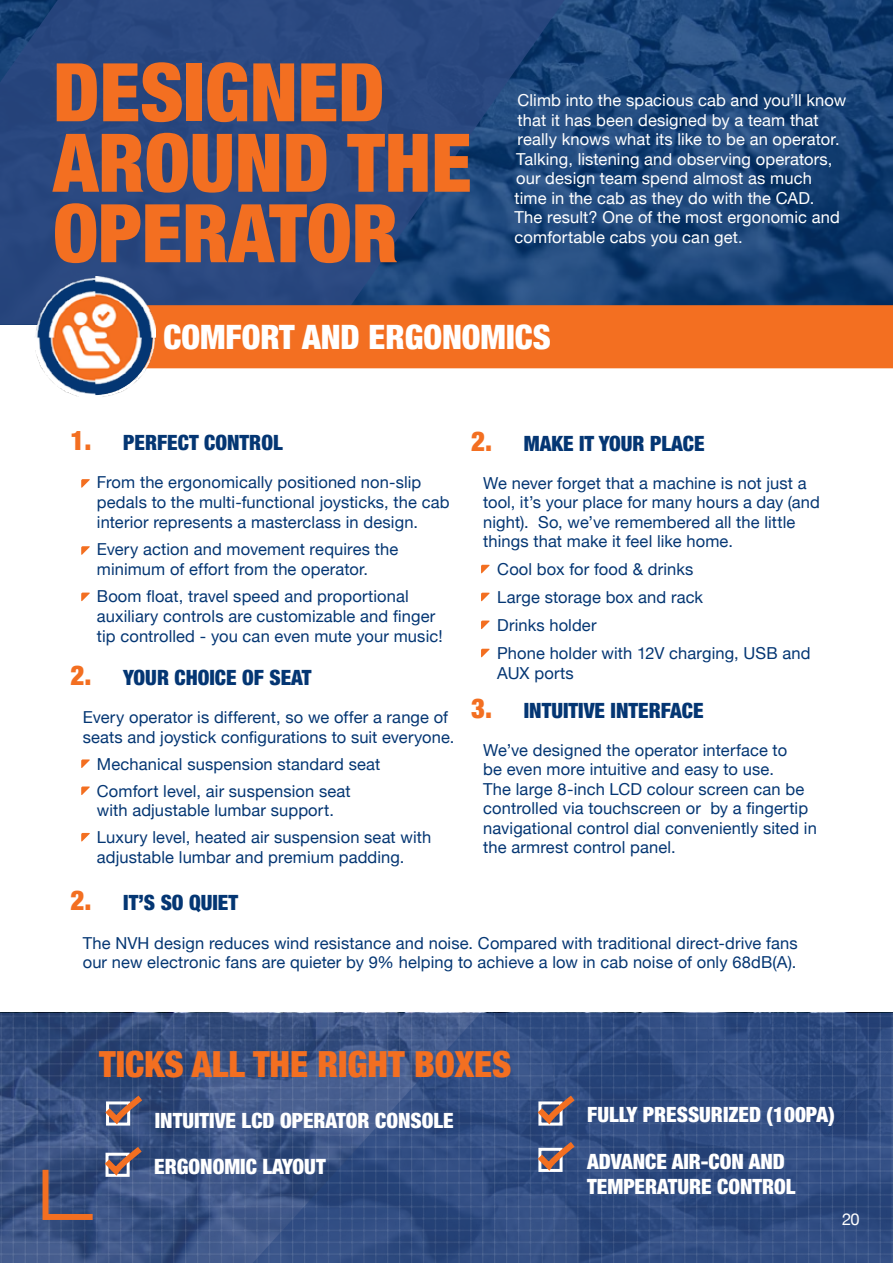
<style>
.page{position:relative;width:893px;height:1263px;background:#fff}
.page>*{position:absolute;margin:0;border:0;box-sizing:border-box;transform-origin:0 0}
.t1{font:900 condensed 81px/70.5px "Helvetica Neue";color:#f36f21}
.t2{font:900 condensed 36px "Helvetica Neue";color:#f36f21}
.t3{font:900 condensed 33.6px "Helvetica Neue";color:#fff}
.t4{font:900 condensed 27px "Helvetica Neue";color:#f36f21}
.t5{font:900 condensed 21px/25.2px "Helvetica Neue";color:#fff}
.t6{font:900 condensed 21px "Helvetica Neue";color:#043673}
.t7{font:16.5px/19.5px "Helvetica Neue";letter-spacing:.005em;color:#043673}
.t8{font:16.5px/19.5px "Helvetica Neue";letter-spacing:.005em;color:#fff}
</style>
<div class="page">
<img style="left:142px;top:1013px;width:751px;height:250px">
<img style="left:0;top:1013px;width:142px;height:250px">
<svg style="left:574px;top:0;width:319px;height:305px;background:#194276"></svg>
<svg style="left:0;top:0;width:574px;height:325px;background:#26477e"></svg>
<div style="left:121px;top:305px;width:772px;height:63px;background:#f36f21"></div>
<img style="left:34px;top:276px;width:121px;height:121px">
<svg style="left:531px;top:1092px;width:48px;height:37px;background:#64647e"></svg>
<svg style="left:99px;top:1092px;width:47px;height:37px;background:#6c6a80"></svg>
<svg style="left:531px;top:1138px;width:48px;height:38px;background:#656681"></svg>
<svg style="left:40px;top:1143px;width:106px;height:80px;background:#4f577a"></svg>
<svg style="left:481px;top:565px;width:9px;height:9px"></svg>
<svg style="left:81px;top:479px;width:9px;height:9px"></svg>
<svg style="left:481px;top:593px;width:9px;height:8px"></svg>
<svg style="left:81px;top:546px;width:9px;height:9px"></svg>
<svg style="left:81px;top:593px;width:9px;height:8px"></svg>
<svg style="left:81px;top:759px;width:9px;height:9px"></svg>
<svg style="left:81px;top:786px;width:9px;height:9px"></svg>
<svg style="left:81px;top:833px;width:9px;height:9px"></svg>
<svg style="left:481px;top:620px;width:9px;height:9px"></svg>
<svg style="left:481px;top:649px;width:9px;height:8px"></svg>
<h1 class="t1" style="left:53px;top:56px;width:420px">DESIGNED<br>AROUND THE<br>OPERATOR</h1>
<p class="t8" style="left:515px;top:91px;width:333px">Climb into the spacious cab and you’ll know that it has been designed by a team that really knows what its like to be an operator.<br>Talking, listening and observing operators, our design team spend almost as much time in the cab as they do with the CAD.<br>The result? One of the most ergonomic and comfortable cabs you can get.</p>
<h3 class="t4" style="left:70px;top:424px;width:23px">1.</h3>
<h3 class="t3" style="left:163px;top:316px;width:389px">COMFORT AND ERGONOMICS</h3>
<p class="t6" style="left:123px;top:430px;width:161px">PERFECT CONTROL</p>
<h3 class="t4" style="left:471px;top:424px;width:23px">2.</h3>
<p class="t6" style="left:524px;top:430px;width:182px">MAKE IT YOUR PLACE</p>
<p class="t7" style="left:97px;top:472px;width:354px">From the ergonomically positioned non-slip pedals to the multi-functional joysticks, the cab interior represents a masterclass in design.</p>
<p class="t7" style="left:97px;top:539px;width:303px">Every action and movement requires the minimum of effort from the operator.</p>
<p class="t7" style="left:97px;top:586px;width:347px">Boom float, travel speed and proportional auxiliary controls are customizable and finger tip controlled - you can even mute your music!</p>
<h3 class="t4" style="left:70px;top:659px;width:23px">2.</h3>
<p class="t6" style="left:123px;top:665px;width:190px">YOUR CHOICE OF SEAT</p>
<p class="t7" style="left:83px;top:707px;width:373px">Every operator is different, so we offer a range of seats and joystick configurations to suit everyone.</p>
<p class="t7" style="left:97px;top:750px;width:285px;line-height:27px">Mechanical suspension standard seat<br>Comfort level, air suspension seat</p>
<p class="t7" style="left:97px;top:797px;width:336px;line-height:27px">with adjustable lumbar support.<br>Luxury level, heated air suspension seat with</p>
<p class="t7" style="left:97px;top:847px;width:309px">adjustable lumbar and premium padding.</p>
<h3 class="t4" style="left:70px;top:884px;width:23px">2.</h3>
<p class="t6" style="left:123px;top:890px;width:116px">IT’S SO QUIET</p>
<p class="t7" style="left:483px;top:473px;width:338px">We never forget that a machine is not just a tool, it’s your place for many hours a day (and night). So, we’ve remembered all the little things that make it feel like home.</p>
<p class="t7" style="left:497px;top:555px;width:315px;line-height:28px">Cool box for food &amp; drinks<br>Large storage box and rack<br>Drinks holder<br>Phone holder with 12V charging, USB and</p>
<p class="t7" style="left:497px;top:663px;width:78px">AUX ports</p>
<h3 class="t4" style="left:471px;top:692px;width:23px">3.</h3>
<p class="t7" style="left:483px;top:740px;width:335px">We’ve designed the operator interface to<br>be even more intuitive and easy to use.<br>The large 8-inch LCD colour screen can be controlled via touchscreen or by a fingertip navigational control dial conveniently sited in the armrest control panel.</p>
<p class="t6" style="left:524px;top:697px;width:181px">INTUITIVE INTERFACE</p>
<p class="t7" style="left:83px;top:933px;width:716px">The NVH design reduces wind resistance and noise. Compared with traditional direct-drive fans our new electronic fans are quieter by 9% helping to achieve a low in cab noise of only 68dB(A).</p>
<h2 class="t2" style="left:99px;top:1042px;width:414px">TICKS ALL THE RIGHT BOXES</h2>
<p class="t5" style="left:155px;top:1107px;width:300px">INTUITIVE LCD OPERATOR CONSOLE</p>
<p class="t5" style="left:154px;top:1153px;width:173px">ERGONOMIC LAYOUT</p>
<p class="t5" style="left:587px;top:1102px;width:249px">FULLY PRESSURIZED (100PA)</p>
<p class="t5" style="left:587px;top:1148px;width:210px">ADVANCE AIR-CON AND<br>TEMPERATURE CONTROL</p>
<p class="t8" style="left:842px;top:1209px;width:19px">20</p>
</div>
